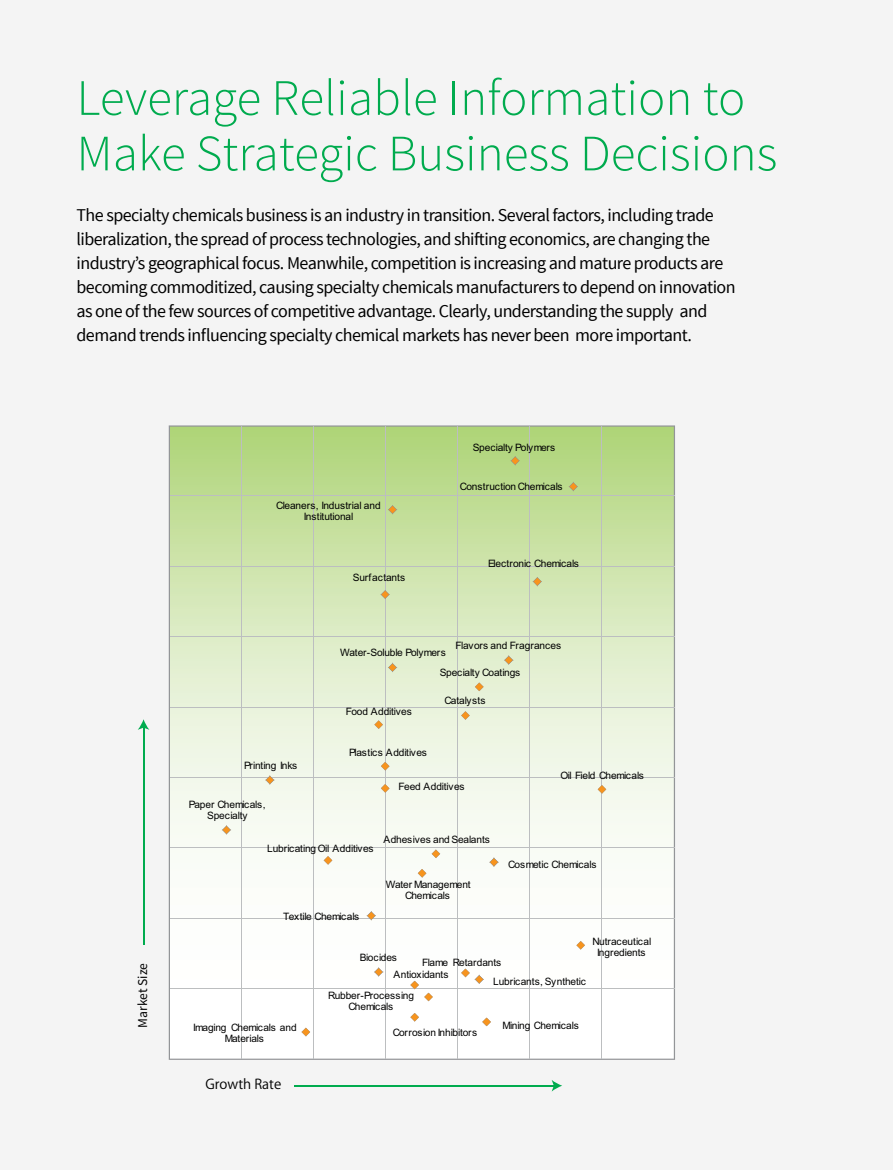
<style>
.page{position:relative;width:893px;height:1170px;background:#fff}
.page>*{position:absolute;margin:0;border:0;box-sizing:border-box;transform-origin:0 0}
.t1{font:300 51px/55.5px "Source Sans Pro";color:#00ab4e}
.t2{font:18px/24px "Source Sans Pro";letter-spacing:-.03em;color:#000}
.t3{font:13.5px "Source Sans Pro";color:#000}
.t4{font:13.5px "Koz Go Pr 6 N Regular 90 pv RKSJ H";color:#000}
.t5{font:10.2px/11.1px "Arial";letter-spacing:-.02em;color:#000;text-align:center}
</style>
<div class="page">
<div style="left:0;top:0;width:893px;height:1169px;background:#f4f4f4"></div>
<svg style="left:169px;top:425px;width:506px;height:634px"></svg>
<hr style="left:170px;top:988px;width:505px;height:1px;background:#bcbec0">
<hr style="left:170px;top:918px;width:505px;height:1px;background:#bcbec0">
<hr style="left:170px;top:847px;width:505px;height:1px;background:#bcbec0">
<hr style="left:170px;top:777px;width:505px;height:1px;background:#bcbec0">
<hr style="left:170px;top:706px;width:505px;height:1px;background:#bcbec0">
<hr style="left:170px;top:636px;width:505px;height:1px;background:#bcbec0">
<hr style="left:170px;top:566px;width:505px;height:1px;background:#bcbec0">
<hr style="left:170px;top:495px;width:505px;height:1px;background:#bcbec0">
<hr style="left:241px;top:426px;width:1px;height:632px;background:#bcbec0">
<hr style="left:313px;top:426px;width:1px;height:632px;background:#bcbec0">
<hr style="left:385px;top:426px;width:1px;height:632px;background:#bcbec0">
<hr style="left:457px;top:426px;width:1px;height:632px;background:#bcbec0">
<hr style="left:529px;top:426px;width:1px;height:632px;background:#bcbec0">
<hr style="left:601px;top:426px;width:1px;height:632px;background:#bcbec0">
<svg style="left:511px;top:456px;width:9px;height:9px"></svg>
<svg style="left:569px;top:482px;width:9px;height:9px"></svg>
<svg style="left:388px;top:505px;width:9px;height:9px"></svg>
<svg style="left:533px;top:577px;width:9px;height:9px"></svg>
<svg style="left:381px;top:590px;width:9px;height:9px"></svg>
<svg style="left:504px;top:655px;width:9px;height:9px"></svg>
<svg style="left:388px;top:662px;width:9px;height:10px"></svg>
<svg style="left:381px;top:762px;width:8px;height:8px"></svg>
<svg style="left:265px;top:775px;width:9px;height:9px"></svg>
<svg style="left:381px;top:784px;width:8px;height:8px"></svg>
<svg style="left:598px;top:785px;width:8px;height:8px"></svg>
<svg style="left:222px;top:825px;width:9px;height:9px"></svg>
<svg style="left:432px;top:849px;width:8px;height:9px"></svg>
<svg style="left:323px;top:856px;width:9px;height:8px"></svg>
<svg style="left:489px;top:857px;width:10px;height:9px"></svg>
<svg style="left:418px;top:869px;width:8px;height:8px"></svg>
<svg style="left:367px;top:911px;width:9px;height:9px"></svg>
<svg style="left:374px;top:967px;width:9px;height:9px"></svg>
<svg style="left:461px;top:968px;width:23px;height:15px"></svg>
<svg style="left:410px;top:980px;width:23px;height:21px"></svg>
<svg style="left:410px;top:1012px;width:9px;height:9px"></svg>
<svg style="left:482px;top:1017px;width:9px;height:9px"></svg>
<svg style="left:301px;top:1027px;width:9px;height:9px"></svg>
<svg style="left:475px;top:682px;width:9px;height:9px"></svg>
<svg style="left:461px;top:711px;width:9px;height:8px"></svg>
<svg style="left:374px;top:720px;width:9px;height:9px"></svg>
<svg style="left:576px;top:941px;width:9px;height:8px"></svg>
<hr style="left:143px;top:726px;width:1px;height:218px;background:#00ab4e">
<svg style="left:138px;top:719px;width:11px;height:10px"></svg>
<hr style="left:294px;top:1084px;width:261px;height:2px;background:#00ab4e">
<svg style="left:552px;top:1080px;width:10px;height:11px"></svg>
<h1 class="t1" style="left:77px;top:70px;width:702px">Leverage Reliable Information to<br>Make Strategic Business Decisions</h1>
<p class="t2" style="left:77px;top:203px;width:661px">The specialty chemicals business is an industry in transition. Several factors, including trade liberalization, the spread of process technologies, and shifting economics, are changing the industry’s geographical focus. Meanwhile, competition is increasing and mature products are becoming commoditized, causing specialty chemicals manufacturers to depend on innovation as one of the few sources of competitive advantage. Clearly, understanding the supply and demand trends influencing specialty chemical markets has never been more important.</p>
<p class="t5" style="left:473px;top:441px;width:84px">Specialty Polymers</p>
<p class="t5" style="left:276px;top:500px;width:106px">Cleaners, Industrial and<br>Institutional</p>
<p class="t5" style="left:353px;top:571px;width:54px">Surfactants</p>
<p class="t5" style="left:460px;top:481px;width:104px">Construction Chemicals</p>
<p class="t5" style="left:488px;top:557px;width:92px">Electronic Chemicals</p>
<p class="t5" style="left:244px;top:759px;width:55px">Printing Inks</p>
<p class="t5" style="left:189px;top:799px;width:78px">Paper Chemicals,<br>Specialty</p>
<p class="t5" style="left:456px;top:640px;width:107px">Flavors and Fragrances</p>
<p class="t5" style="left:440px;top:642px;width:82px;line-height:19.6px;text-align:left;text-indent:-100px">Water-Soluble Polymers<br>Specialty Coatings</p>
<p class="t5" style="left:445px;top:695px;width:42px">Catalysts</p>
<p class="t5" style="left:346px;top:706px;width:68px">Food Additives</p>
<p class="t5" style="left:349px;top:746px;width:80px">Plastics Additives</p>
<p class="t5" style="left:399px;top:780px;width:67px">Feed Additives</p>
<p class="t5" style="left:560px;top:769px;width:85px">Oil Field Chemicals</p>
<h3 class="t3" style="left:134px;top:1027px;width:66px;rotate:-90deg">Market Size</h3>
<p class="t5" style="left:267px;top:842px;width:108px">Lubricating Oil Additives</p>
<p class="t5" style="left:383px;top:834px;width:108px">Adhesives and Sealants</p>
<p class="t5" style="left:283px;top:911px;width:78px">Textile Chemicals</p>
<p class="t5" style="left:386px;top:878px;width:86px">Water Management<br>Chemicals</p>
<p class="t5" style="left:508px;top:859px;width:90px">Cosmetic Chemicals</p>
<p class="t5" style="left:593px;top:935px;width:60px">Nutraceutical<br>Ingredients</p>
<p class="t5" style="left:360px;top:952px;width:39px">Biocides</p>
<p class="t5" style="left:493px;top:952px;width:94px;line-height:19.2px;text-align:left;text-indent:-71px">Flame Retardants<br>Lubricants, Synthetic</p>
<p class="t5" style="left:328px;top:963px;width:122px;line-height:21.5px;text-align:left;text-indent:65px">Antioxidants<br>Rubber-Processing</p>
<p class="t5" style="left:348px;top:1001px;width:46px">Chemicals</p>
<p class="t5" style="left:393px;top:1027px;width:86px">Corrosion Inhibitors</p>
<p class="t5" style="left:193px;top:1021px;width:105px">Imaging Chemicals and</p>
<p class="t5" style="left:503px;top:1020px;width:78px">Mining Chemicals</p>
<p class="t5" style="left:225px;top:1032px;width:41px">Materials</p>
<h3 class="t4" style="left:206px;top:1076px;width:77px">Growth Rate</h3>
</div>
